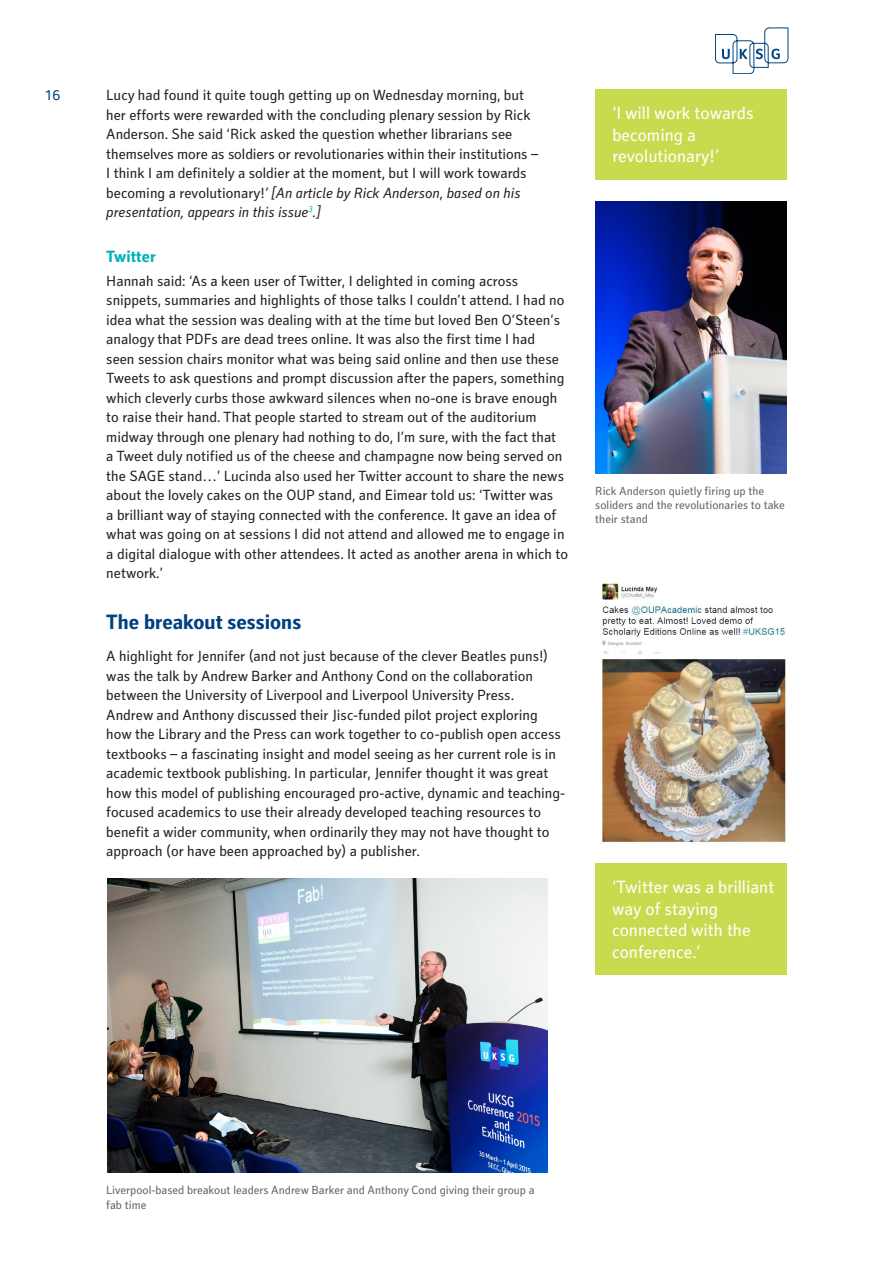
<style>
.page{position:relative;width:893px;height:1263px;background:#fff}
.page>*{position:absolute;margin:0;border:0;box-sizing:border-box;transform-origin:0 0}
.A-Style_Heading{font:700 21px "Secca Std";color:#014081}
.Stand_out_quote{font:18px/21.6px "Secca Std";color:#fff}
.B-Style_Heading{font:700 16.5px "Secca Std";color:#00b0bc}
.Body{font:15px/19.5px "Secca Std";color:#231f20}
.t1{font:15px "Secca Std";color:#014081}
.t2{font:12px/14.4px "Secca Std";color:#636366}
.s1{font-style:italic}
</style>
<div class="page">
<svg style="left:715px;top:28px;width:73px;height:46px"></svg>
<img style="left:107px;top:878px;width:440px;height:295px">
<div style="left:595px;top:89px;width:192px;height:90px;background:#c8db4f"></div>
<div style="left:595px;top:863px;width:191px;height:112px;background:#c8db4f"></div>
<img style="left:595px;top:202px;width:192px;height:271px">
<img style="left:602px;top:583px;width:185px;height:260px">
<p class="t1" style="left:46px;top:87px;width:17px">16</p>
<p class="Body" style="left:106px;top:86px;width:433px">Lucy had found it quite tough getting up on Wednesday morning, but her efforts were rewarded with the concluding plenary session by Rick Anderson. She said ‘Rick asked the question whether librarians see themselves more as soldiers or revolutionaries within their institutions – I think I am definitely a soldier at the moment, but I will work towards becoming a revolutionary!<span class="s1">’ [An article by Rick Anderson, based on his presentation, appears in this issue</span><sup>3</sup><span class="s1">.]</span></p>
<p class="B-Style_Heading" style="left:106px;top:247px;width:51px">Twitter</p>
<p class="Body" style="left:106px;top:272px;width:463px">Hannah said: ‘As a keen user of Twitter, I delighted in coming across snippets, summaries and highlights of those talks I couldn’t attend. I had no idea what the session was dealing with at the time but loved Ben O’Steen’s analogy that PDFs are dead trees online. It was also the first time I had<br>seen session chairs monitor what was being said online and then use these Tweets to ask questions and prompt discussion after the papers, something which cleverly curbs those awkward silences when no-one is brave enough to raise their hand. That people started to stream out of the auditorium midway through one plenary had nothing to do, I’m sure, with the fact that<br>a Tweet duly notified us of the cheese and champagne now being served on the SAGE stand…’ Lucinda also used her Twitter account to share the news about the lovely cakes on the OUP stand, and Eimear told us: ‘Twitter was<br>a brilliant way of staying connected with the conference. It gave an idea of what was going on at sessions I did not attend and allowed me to engage in a digital dialogue with other attendees. It acted as another arena in which to network.’</p>
<p class="A-Style_Heading" style="left:106px;top:610px;width:196px">The breakout sessions</p>
<p class="Body" style="left:106px;top:647px;width:460px">A highlight for Jennifer (and not just because of the clever Beatles puns!) was the talk by Andrew Barker and Anthony Cond on the collaboration between the University of Liverpool and Liverpool University Press.<br>Andrew and Anthony discussed their Jisc-funded pilot project exploring how the Library and the Press can work together to co-publish open access textbooks – a fascinating insight and model seeing as her current role is in academic textbook publishing. In particular, Jennifer thought it was great how this model of publishing encouraged pro-active, dynamic and teaching&shy;focused academics to use their already developed teaching resources to benefit a wider community, when ordinarily they may not have thought to approach (or have been approached by) a publisher.</p>
<p class="Stand_out_quote" style="left:612px;top:103px;width:143px">‘I will work towards becoming a revolutionary!<span class="s1">’</span></p>
<p class="t2" style="left:595px;top:484px;width:191px">Rick Anderson quietly firing up the soliders and the revolutionaries to take their stand</p>
<p class="Stand_out_quote" style="left:612px;top:877px;width:164px">‘Twitter was a brilliant way of staying connected with the conference.’</p>
<p class="t2" style="left:106px;top:1183px;width:430px">Liverpool-based breakout leaders Andrew Barker and Anthony Cond giving their group a fab time</p>
</div>
